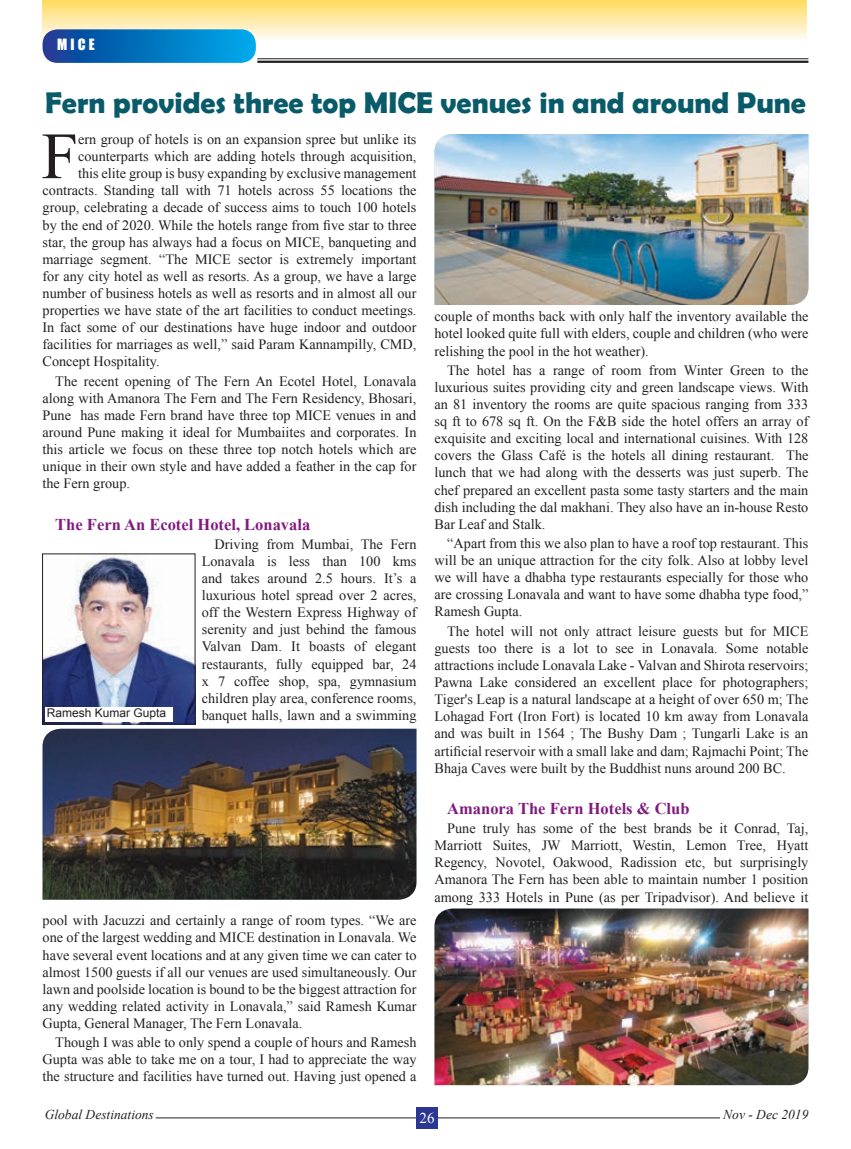
<style>
.page{position:relative;width:851px;height:1149px;background:#fff}
.page>*{position:absolute;margin:0;border:0;box-sizing:border-box;transform-origin:0 0}
.t1{font:65.85px "Times New Roman";color:#231f20}
.t2{font:700 30px "Berlin Sans FB Demi";color:#095b6a}
.t3{font:700 16.5px "Times New Roman";color:#801b7d}
.t4{font:15px "Times New Roman";color:#fff}
.t5{font:14.25px/17.1px "Times New Roman";color:#231f20;text-align:justify}
.t6{font:14.25px "Impact";color:#fff}
.t7{font:italic 13.5px "Times New Roman";color:#231f20}
.t8{font:12px "Arial";color:#231f20}
</style>
<div class="page">
<div style="left:43px;top:0;width:763px;height:41px;background:linear-gradient(to bottom,#ffdb5f,#fffcf8)"></div>
<svg style="left:43px;top:29px;width:213px;height:34px;background:#0775bf"></svg>
<hr style="left:257px;top:61px;width:551px;height:2px;background:#231f20">
<hr style="left:257px;top:58px;width:551px;height:1px;background:#231f20">
<hr style="left:156px;top:1117px;width:563px;height:1px;background:#231f20">
<div style="left:416px;top:1106px;width:21px;height:22px;background:#2a3795"></div>
<img style="left:43px;top:728px;width:373px;height:171px">
<img style="left:434px;top:134px;width:374px;height:171px">
<img style="left:434px;top:908px;width:374px;height:176px">
<img style="left:44px;top:555px;width:149px;height:167px">
<div style="left:42px;top:553px;width:153px;height:171px;border:1px solid #231f20"></div>
<div style="left:45px;top:706px;width:127px;height:15px;background:#fff"></div>
<p class="t6" style="left:57px;top:33px;width:39px">MICE</p>
<h2 class="t2" style="left:45px;top:85px;width:762px">Fern provides three top MICE venues in and around Pune</h2>
<h1 class="t1" style="left:41px;top:112px;width:38px">F</h1>
<p class="t5" style="left:78px;top:130px;width:340px">ern group of hotels is on an expansion spree but unlike its</p>
<p class="t5" style="left:78px;top:147px;width:340px">counterparts which are adding hotels through acquisition,</p>
<p class="t5" style="left:78px;top:164px;width:340px">this elite group is busy expanding by exclusive management</p>
<p class="t5" style="left:43px;top:182px;width:375px">contracts. Standing tall with 71 hotels across 55 locations the</p>
<p class="t5" style="left:43px;top:199px;width:375px">group, celebrating a decade of success aims to touch 100 hotels</p>
<p class="t5" style="left:43px;top:216px;width:375px">by the end of 2020. While the hotels range from five star to three</p>
<p class="t5" style="left:43px;top:233px;width:375px">star, the group has always had a focus on MICE, banqueting and</p>
<p class="t5" style="left:43px;top:250px;width:375px">marriage segment. “The MICE sector is extremely important</p>
<p class="t5" style="left:43px;top:267px;width:375px">for any city hotel as well as resorts. As a group, we have a large</p>
<p class="t5" style="left:43px;top:284px;width:375px">number of business hotels as well as resorts and in almost all our</p>
<p class="t5" style="left:43px;top:301px;width:375px">properties we have state of the art facilities to conduct meetings.</p>
<p class="t5" style="left:43px;top:318px;width:375px">In fact some of our destinations have huge indoor and outdoor</p>
<p class="t5" style="left:43px;top:335px;width:375px">facilities for marriages as well,” said Param Kannampilly, CMD,</p>
<p class="t5" style="left:43px;top:353px;width:119px">Concept Hospitality.</p>
<p class="t5" style="left:43px;top:372px;width:375px;text-indent:13px">The recent opening of The Fern An Ecotel Hotel, Lonavala along with Amanora The Fern and The Fern Residency, Bhosari, Pune has made Fern brand have three top MICE venues in and around Pune making it ideal for Mumbaiites and corporates. In this article we focus on these three top notch hotels which are unique in their own style and have added a feather in the cap for the Fern group.</p>
<p class="t3" style="left:55px;top:514px;width:256px">The Fern An Ecotel Hotel, Lonavala</p>
<p class="t5" style="left:202px;top:535px;width:216px;text-indent:13px">Driving from Mumbai, The Fern Lonavala is less than 100 kms and takes around 2.5 hours. It’s a luxurious hotel spread over 2 acres, off the Western Express Highway of serenity and just behind the famous Valvan Dam. It boasts of elegant restaurants, fully equipped bar, 24 x 7 coffee shop, spa, gymnasium children play area, conference rooms, banquet halls, lawn and a swimming</p>
<p class="t8" style="left:47px;top:705px;width:121px">Ramesh Kumar Gupta</p>
<p class="t5" style="left:43px;top:911px;width:375px">pool with Jacuzzi and certainly a range of room types. “We are one of the largest wedding and MICE destination in Lonavala. We have several event locations and at any given time we can cater to almost 1500 guests if all our venues are used simultaneously. Our lawn and poolside location is bound to be the biggest attraction for any wedding related activity in Lonavala,” said Ramesh Kumar Gupta, General Manager, The Fern Lonavala.</p>
<p class="t5" style="left:43px;top:1033px;width:375px;text-indent:13px">Though I was able to only spend a couple of hours and Ramesh Gupta was able to take me on a tour, I had to appreciate the way the structure and facilities have turned out. Having just opened a</p>
<p class="t5" style="left:434px;top:307px;width:375px">couple of months back with only half the inventory available the hotel looked quite full with elders, couple and children (who were relishing the pool in the hot weather).</p>
<p class="t5" style="left:434px;top:361px;width:375px;text-indent:13px">The hotel has a range of room from Winter Green to the luxurious suites providing city and green landscape views. With an 81 inventory the rooms are quite spacious ranging from 333 sq ft to 678 sq ft. On the F&amp;B side the hotel offers an array of exquisite and exciting local and international cuisines. With 128 covers the Glass Café is the hotels all dining restaurant. The lunch that we had along with the desserts was just superb. The chef prepared an excellent pasta some tasty starters and the main dish including the dal makhani. They also have an in-house Resto Bar Leaf and Stalk.</p>
<p class="t5" style="left:434px;top:534px;width:375px;text-indent:13px">“Apart from this we also plan to have a roof top restaurant. This will be an unique attraction for the city folk. Also at lobby level we will have a dhabha type restaurants especially for those who are crossing Lonavala and want to have some dhabha type food,” Ramesh Gupta.</p>
<p class="t5" style="left:434px;top:622px;width:375px;text-indent:13px">The hotel will not only attract leisure guests but for MICE guests too there is a lot to see in Lonavala. Some notable attractions include Lonavala Lake - Valvan and Shirota reservoirs; Pawna Lake considered an excellent place for photographers; Tiger's Leap is a natural landscape at a height of over 650 m; The Lohagad Fort (Iron Fort) is located 10 km away from Lonavala and was built in 1564 ; The Bushy Dam ; Tungarli Lake is an artificial reservoir with a small lake and dam; Rajmachi Point; The Bhaja Caves were built by the Buddhist nuns around 200 BC.</p>
<p class="t3" style="left:447px;top:798px;width:244px">Amanora The Fern Hotels &amp; Club</p>
<p class="t5" style="left:434px;top:819px;width:375px;text-indent:13px">Pune truly has some of the best brands be it Conrad, Taj, Marriott Suites, JW Marriott, Westin, Lemon Tree, Hyatt Regency, Novotel, Oakwood, Radission etc, but surprisingly Amanora The Fern has been able to maintain number 1 position among 333 Hotels in Pune (as per Tripadvisor). And believe it</p>
<p class="t7" style="left:45px;top:1106px;width:111px">Global Destinations</p>
<p class="t7" style="left:723px;top:1106px;width:87px">Nov - Dec 2019</p>
<p class="t4" style="left:419px;top:1107px;width:16px">26</p>
</div>
